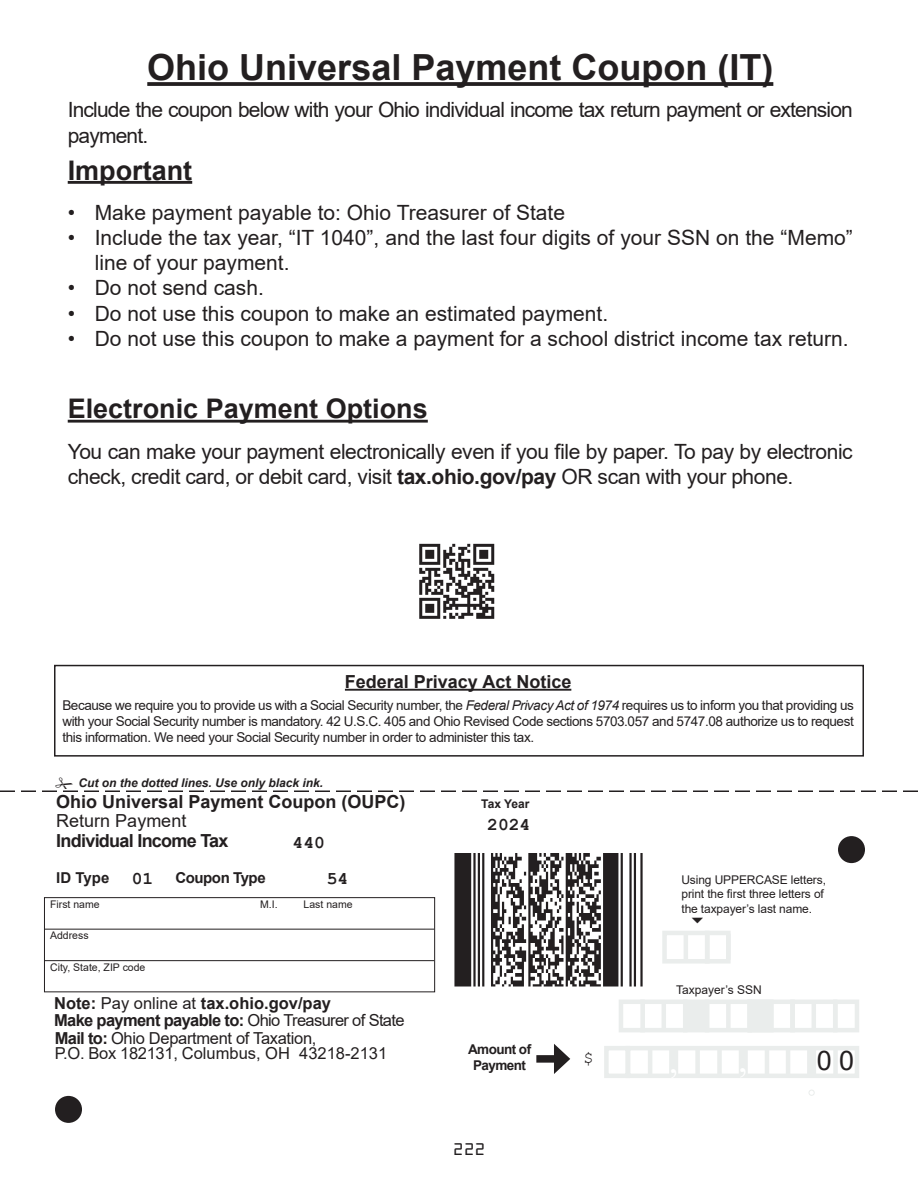
<style>
.page{position:relative;width:918px;height:1188px;background:#fff}
.page>*{position:absolute;margin:0;border:0;box-sizing:border-box;transform-origin:0 0}
.t1{font:700 36px "Arial";color:#231f20}
.t2{font:36px "Times New Roman";color:#fff}
.t3{font:700 27px "Arial";color:#231f20}
.t4{font:27px "Arial";color:#231f20}
.t5{font:21px/25.2px "Arial";color:#231f20}
.t6{font:21px/25.2px "Arial";letter-spacing:-.02em;color:#231f20}
.t7{font:21px/25.2px "Arial";letter-spacing:-.04em;color:#231f20}
.t8{font:700 18px "Arial";color:#231f20}
.t9{font:700 18px "Arial";letter-spacing:-.04em;color:#231f20}
.t10{font:18px "Arial";color:#231f20}
.t11{font:700 18px "Courier New";color:#231f20}
.t12{font:18px "OCRA Extended";color:#231f20}
.t13{font:18px "Courier New";color:#231f20}
.t14{font:700 16.5px "Arial";letter-spacing:-.04em;color:#231f20}
.t15{font:16.5px "Arial";color:#231f20}
.t16{font:700 16.5px "Arial";color:#231f20}
.t17{font:16.5px "Arial";letter-spacing:-.02em;color:#231f20}
.t18{font:700 15px "Arial";letter-spacing:-.03em;color:#231f20}
.t19{font:13.5px/16.2px "Arial";letter-spacing:-.03em;color:#231f20;text-align:justify}
.t20{font:700 13.5px "Arial";letter-spacing:-.04em;color:#231f20}
.t21{font:12px/14.4px "Arial";letter-spacing:-.01em;color:#231f20}
.t22{font:italic 700 12px "Arial";color:#231f20}
.t23{font:700 12px "Arial";color:#231f20}
.t24{font:10.5px "Arial";color:#231f20}
.s1{font-weight:700}
.s2{font-style:italic}
.s3{font-weight:400}
</style>
<div class="page">
<div style="left:54px;top:665px;width:810px;height:92px;border:2px solid #231f20"></div>
<hr style="left:345px;top:689px;width:226px;height:2px;background:#231f20">
<svg style="left:419px;top:544px;width:75px;height:75px"></svg>
<svg style="left:809px;top:1090px;width:6px;height:6px"></svg>
<div style="left:662px;top:931px;width:48px;height:33px;background:#fff;border:4px solid #eaedec"></div>
<hr style="left:684px;top:934px;width:4px;height:26px;background:#eaedec">
<div style="left:705px;top:931px;width:26px;height:33px;border:4px solid #eaedec"></div>
<div style="left:726px;top:934px;width:5px;height:26px;background:#eaedec"></div>
<div style="left:640px;top:1000px;width:47px;height:32px;border:4px solid #eaedec"></div>
<hr style="left:662px;top:1003px;width:4px;height:26px;background:#eaedec">
<div style="left:705px;top:1000px;width:47px;height:32px;border:4px solid #eaedec"></div>
<div style="left:726px;top:1003px;width:5px;height:26px;background:#eaedec"></div>
<div style="left:748px;top:1000px;width:47px;height:32px;border:4px solid #eaedec"></div>
<div style="left:790px;top:1000px;width:47px;height:32px;border:4px solid #eaedec"></div>
<hr style="left:812px;top:1003px;width:4px;height:26px;background:#eaedec">
<div style="left:619px;top:1000px;width:26px;height:32px;background:#fff;border:4px solid #eaedec"></div>
<div style="left:683px;top:1000px;width:26px;height:32px;background:#eaedec"></div>
<div style="left:747px;top:1000px;width:27px;height:32px;background:#eaedec"></div>
<div style="left:833px;top:1000px;width:26px;height:32px;border:4px solid #eaedec"></div>
<div style="left:626px;top:1046px;width:233px;height:32px;border:4px solid #eaedec"></div>
<hr style="left:648px;top:1049px;width:4px;height:26px;background:#eaedec">
<div style="left:669px;top:1050px;width:9px;height:24px;background:#eaedec"></div>
<div style="left:695px;top:1049px;width:5px;height:26px;background:#eaedec"></div>
<div style="left:717px;top:1049px;width:5px;height:26px;background:#eaedec"></div>
<hr style="left:786px;top:1048px;width:4px;height:28px;background:#eaedec">
<hr style="left:765px;top:1048px;width:4px;height:28px;background:#eaedec">
<div style="left:739px;top:1050px;width:9px;height:24px;background:#eaedec"></div>
<div style="left:833px;top:1048px;width:5px;height:28px;background:#eaedec"></div>
<div style="left:807px;top:1050px;width:9px;height:24px;background:#eaedec"></div>
<div style="left:604px;top:1046px;width:26px;height:32px;border:4px solid #eaedec"></div>
<div style="left:55px;top:1096px;width:27px;height:27px;background:#231f20;border-radius:50%"></div>
<div style="left:838px;top:836px;width:27px;height:27px;background:#231f20;border-radius:50%"></div>
<div style="left:536px;top:1055px;width:24px;height:8px;background:#231f20"></div>
<svg style="left:554px;top:1044px;width:16px;height:30px"></svg>
<div style="left:44px;top:897px;width:391px;height:95px;border:1px solid #231f20"></div>
<hr style="left:44px;top:929px;width:390px;height:1px;background:#231f20">
<hr style="left:44px;top:960px;width:390px;height:1px;background:#231f20">
<svg style="left:147px;top:82px;width:626px;height:4px;background:#2e2a2b"></svg>
<hr style="left:68px;top:181px;width:124px;height:3px;background:#231f20">
<hr style="left:68px;top:420px;width:360px;height:3px;background:#231f20">
<svg style="left:454px;top:853px;width:189px;height:134px"></svg>
<svg style="left:0;top:790px;width:918px;height:2px"></svg>
<p class="t1" style="left:147px;top:42px;width:628px">Ohio Universal Payment Coupon (IT)</p>
<p class="t7" style="left:68px;top:97px;width:787px">Include the coupon below with your Ohio individual income tax return payment or extension payment.</p>
<p class="t3" style="left:68px;top:151px;width:126px">Important</p>
<p class="t5" style="left:68px;top:200px;width:499px">• Make payment payable to: Ohio Treasurer of State</p>
<p class="t5" style="left:95px;top:225px;width:760px;text-indent:-27px">• Include the tax year, “IT 1040”, and the last four digits of your SSN on the “Memo” line of your payment.</p>
<p class="t5" style="left:68px;top:275px;width:198px">• Do not send cash.</p>
<p class="t5" style="left:68px;top:300px;width:542px">• Do not use this coupon to make an estimated payment.</p>
<p class="t5" style="left:68px;top:326px;width:783px">• Do not use this coupon to make a payment for a school district income tax return.</p>
<p class="t3" style="left:68px;top:390px;width:362px">Electronic Payment Options</p>
<p class="t6" style="left:68px;top:438px;width:787px">You can make your payment electronically even if you file by paper. To pay by electronic check, credit card, or debit card, visit <span class="s1">tax.ohio.gov/pay</span> OR scan with your phone.</p>
<p class="t8" style="left:345px;top:669px;width:228px">Federal Privacy Act Notice</p>
<p class="t19" style="left:62px;top:697px;width:793px">Because we require you to provide us with a Social Security number, the <span class="s2">Federal Privacy Act of 1974</span> requires us to inform you that providing us with your Social Security number is mandatory. 42 U.S.C. 405 and Ohio Revised Code sections 5703.057 and 5747.08 authorize us to request this information. We need your Social Security number in order to administer this tax.</p>
<p class="t22" style="left:79px;top:775px;width:246px">Cut on the dotted lines. Use only black ink.</p>
<p class="t8" style="left:56px;top:789px;width:351px">Ohio Universal Payment Coupon (OUPC)</p>
<p class="t23" style="left:481px;top:795px;width:50px">Tax Year</p>
<p class="t10" style="left:56px;top:808px;width:132px">Return Payment</p>
<p class="t11" style="left:487px;top:813px;width:45px">2024</p>
<p class="t9" style="left:56px;top:828px;width:174px">Individual Income Tax</p>
<p class="t11" style="left:293px;top:831px;width:34px">440</p>
<p class="t18" style="left:56px;top:867px;width:55px">ID Type</p>
<p class="t18" style="left:175px;top:867px;width:92px">Coupon Type</p>
<p class="t11" style="left:132px;top:867px;width:23px">01</p>
<p class="t11" style="left:327px;top:867px;width:23px">54</p>
<p class="t24" style="left:50px;top:897px;width:51px">First name</p>
<p class="t24" style="left:260px;top:897px;width:19px">M.I.</p>
<p class="t24" style="left:304px;top:897px;width:51px">Last name</p>
<p class="t24" style="left:50px;top:929px;width:40px">Address</p>
<p class="t24" style="left:50px;top:960px;width:97px">City, State, ZIP code</p>
<p class="t16" style="left:54px;top:991px;width:278px">Note: <span class="s3">Pay online at</span> tax.ohio.gov/pay</p>
<p class="t14" style="left:54px;top:1009px;width:352px">Make payment payable to: <span class="s3">Ohio Treasurer of State</span></p>
<p class="t17" style="left:55px;top:1027px;width:263px"><span class="s1">Mail to:</span> Ohio Department of Taxation,</p>
<p class="t15" style="left:55px;top:1042px;width:334px">P.O. Box 182131, Columbus, OH 43218-2131</p>
<p class="t20" style="left:468px;top:1040px;width:65px">Amount of</p>
<p class="t20" style="left:473px;top:1056px;width:55px">Payment</p>
<p class="t12" style="left:453px;top:1140px;width:34px">222</p>
<p class="t13" style="left:583px;top:1048px;width:12px">$</p>
<p class="t21" style="left:681px;top:872px;width:146px">Using UPPERCASE letters, print the first three letters of the taxpayer’s last name.</p>
<p class="t21" style="left:676px;top:982px;width:87px">Taxpayer’s SSN</p>
<p class="t2" style="left:669px;top:1035px;width:10px">,</p>
<p class="t2" style="left:738px;top:1034px;width:10px">,</p>
<p class="t4" style="left:817px;top:1042px;width:39px">0 0</p>
</div>
